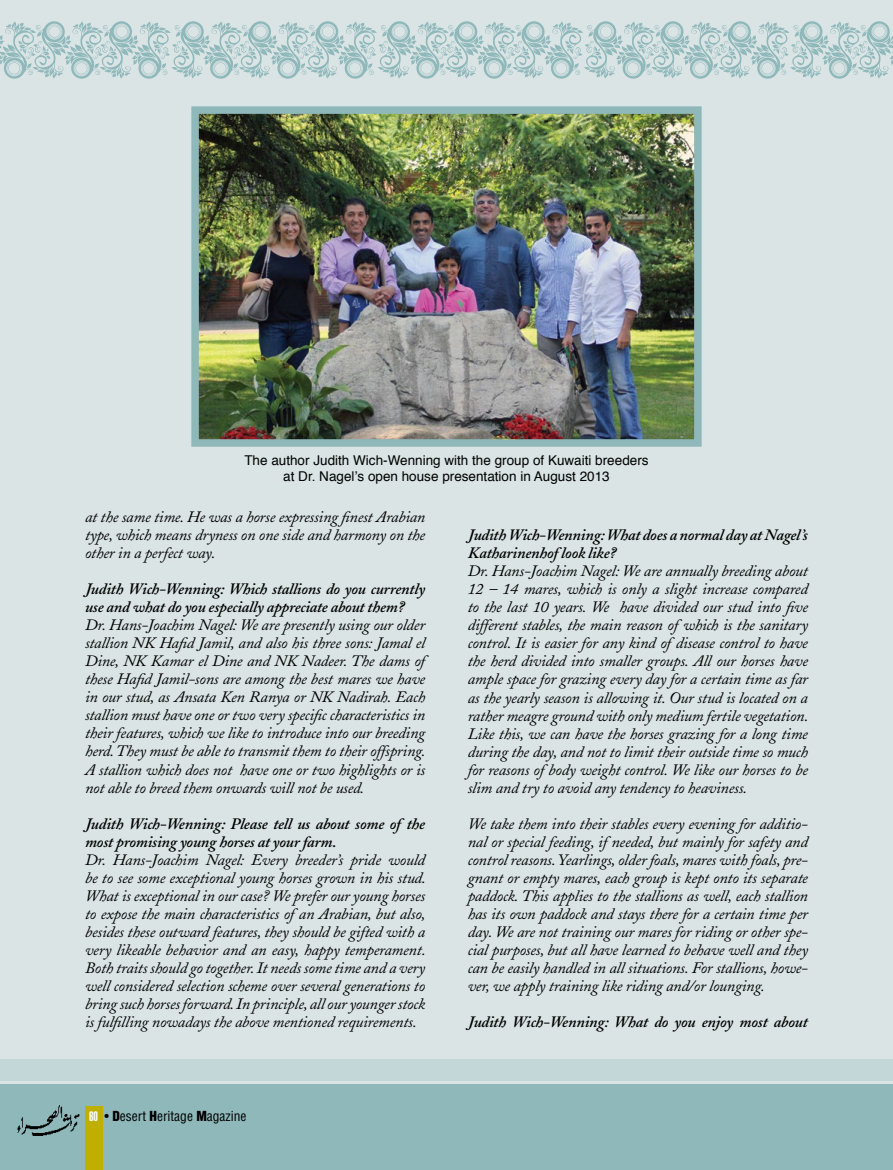
<style>
.page{position:relative;width:893px;height:1170px;background:#fff}
.page>*{position:absolute;margin:0;border:0;box-sizing:border-box;transform-origin:0 0}
.t1{font:italic 15.75px/18px "Adobe Caslon";letter-spacing:-.015em;color:#000;text-align:justify}
.t2{font:italic 600 15.75px/18px "Adobe Caslon";letter-spacing:-.015em;color:#000}
.t3{font:13.5px/16.2px "Helvetica";color:#000;text-align:center}
.t4{font:condensed 13.5px "Helvetica";color:#000}
.s1{font-weight:900;font-stretch:extra-condensed;color:#fff}
.s2{font-weight:900}
</style>
<div class="page">
<div style="left:0;top:0;width:893px;height:1169px;background:#dae4e5"></div>
<div style="left:0;top:1084px;width:893px;height:85px;background:#8fb8ba"></div>
<div style="left:0;top:1059px;width:893px;height:21px;background:#c4d7d8"></div>
<svg style="left:0;top:21px;width:893px;height:58px"></svg>
<div style="left:85px;top:1106px;width:17px;height:63px;background:#c0ae00"></div>
<img style="left:17px;top:1105px;width:63px;height:31px">
<img style="left:200px;top:115px;width:493px;height:322px">
<div style="left:191px;top:106px;width:511px;height:340px;border:8px solid #8fb8ba"></div>
<p class="t3" style="left:244px;top:452px;width:406px">The author Judith Wich-Wenning with the group of Kuwaiti breeders at Dr. Nagel’s open house presentation in August 2013</p>
<p class="t1" style="left:85px;top:508px;width:342px">at the same time. He was a horse expressing finest Arabian type, which means dryness on one side and harmony on the other in a perfect way.</p>
<p class="t2" style="left:85px;top:580px;width:342px">Judith Wich-Wenning: Which stallions do you currently use and what do you especially appreciate about them?</p>
<p class="t1" style="left:85px;top:616px;width:342px">Dr. Hans-Joachim Nagel: We are presently using our older stallion NK Hafid Jamil, and also his three sons: Jamal el Dine, NK Kamar el Dine and NK Nadeer. The dams of these Hafid Jamil-sons are among the best mares we have in our stud, as Ansata Ken Ranya or NK Nadirah. Each stallion must have one or two very specific characteristics in their features, which we like to introduce into our breeding herd. They must be able to transmit them to their offspring.<br>A stallion which does not have one or two highlights or is not able to breed them onwards will not be used.</p>
<p class="t2" style="left:85px;top:814px;width:342px">Judith Wich-Wenning: Please tell us about some of the most promising young horses at your farm.</p>
<p class="t1" style="left:85px;top:850px;width:342px">Dr. Hans-Joachim Nagel: Every breeder’s pride would be to see some exceptional young horses grown in his stud.<br>What is exceptional in our case? We prefer our young horses to expose the main characteristics of an Arabian, but also, besides these outward features, they should be gifted with a very likeable behavior and an easy, happy temperament.<br>Both traits should go together. It needs some time and a very well considered selection scheme over several generations to bring such horses forward. In principle, all our younger stock is fulfilling nowadays the above mentioned requirements.</p>
<p class="t4" style="left:89px;top:1107px;width:159px"><span class="s1">60</span> • <span class="s2">D</span>esert <span class="s2">H</span>eritage <span class="s2">M</span>agazine</p>
<p class="t2" style="left:468px;top:526px;width:342px">Judith Wich-Wenning: What does a normal day at Nagel’s<br>Katharinenhof look like?</p>
<p class="t1" style="left:468px;top:562px;width:342px">Dr. Hans-Joachim Nagel: We are annually breeding about 12 – 14 mares, which is only a slight increase compared to the last 10 years. We have divided our stud into five different stables, the main reason of which is the sanitary control. It is easier for any kind of disease control to have the herd divided into smaller groups. All our horses have ample space for grazing every day for a certain time as far as the yearly season is allowing it. Our stud is located on a rather meagre ground with only medium fertile vegetation.<br>Like this, we can have the horses grazing for a long time during the day, and not to limit their outside time so much for reasons of body weight control. We like our horses to be slim and try to avoid any tendency to heaviness.</p>
<p class="t1" style="left:468px;top:815px;width:342px">We take them into their stables every evening for additio&shy;nal or special feeding, if needed, but mainly for safety and control reasons. Yearlings, older foals, mares with foals, pre&shy;gnant or empty mares, each group is kept onto its separate paddock. This applies to the stallions as well, each stallion has its own paddock and stays there for a certain time per day. We are not training our mares for riding or other spe&shy;cial purposes, but all have learned to behave well and they can be easily handled in all situations. For stallions, howe&shy;ver, we apply training like riding and/or lounging.</p>
<p class="t2" style="left:468px;top:1012px;width:342px">Judith Wich-Wenning: What do you enjoy most about</p>
</div>
